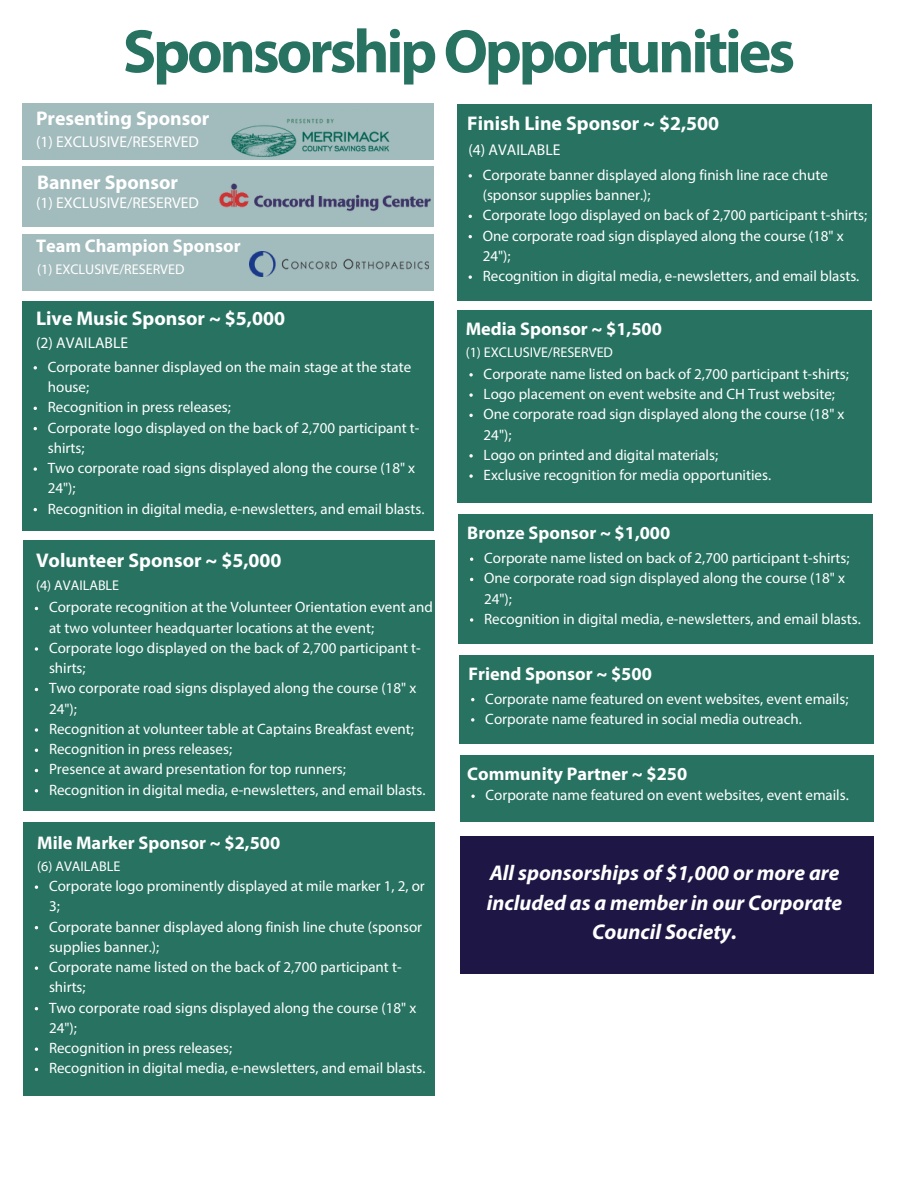
<style>
.page{position:relative;width:918px;height:1188px;background:#fff}
.page>*{position:absolute;margin:0;border:0;box-sizing:border-box;transform-origin:0 0}
.t1{font:700 61.8px "Myriad Pro";letter-spacing:-.05em;color:#277261}
.t2{font:italic 700 21.3px/29.2px "Myriad Pro";color:#fff;text-align:center}
.t3{font:700 19.8px "Myriad Pro";color:#fff}
.t4{font:700 18.3px "Myriad Pro";color:#fff}
.t5{font:15.6px "Myriad Pro";color:#fff}
.t6{font:15px/20.2px "Myriad Pro";color:#fff}
.t7{font:14.1px "Myriad Pro";color:#fff}
</style>
<div class="page">
<div style="left:22px;top:103px;width:412px;height:57px;background:#a2bbbd"></div>
<div style="left:22px;top:167px;width:412px;height:60px;background:#a2bbbd"></div>
<div style="left:459px;top:655px;width:414px;height:88px;background:#277261"></div>
<div style="left:22px;top:234px;width:412px;height:57px;background:#a2bbbd"></div>
<div style="left:22px;top:301px;width:412px;height:230px;background:#277261"></div>
<div style="left:23px;top:540px;width:412px;height:271px;background:#277261"></div>
<div style="left:24px;top:822px;width:411px;height:274px;background:#277261"></div>
<div style="left:458px;top:105px;width:414px;height:196px;background:#277261"></div>
<div style="left:459px;top:514px;width:414px;height:129px;background:#277261"></div>
<div style="left:458px;top:310px;width:414px;height:192px;background:#277261"></div>
<div style="left:460px;top:755px;width:414px;height:67px;background:#277261"></div>
<div style="left:460px;top:836px;width:414px;height:138px;background:#1e1644"></div>
<img style="left:231px;top:118px;width:159px;height:38px">
<img style="left:219px;top:183px;width:212px;height:28px">
<img style="left:249px;top:251px;width:179px;height:25px">
<svg style="left:34px;top:366px;width:3px;height:4px"></svg>
<svg style="left:34px;top:467px;width:3px;height:4px"></svg>
<svg style="left:35px;top:647px;width:3px;height:4px"></svg>
<svg style="left:35px;top:728px;width:3px;height:4px"></svg>
<svg style="left:35px;top:885px;width:3px;height:4px"></svg>
<svg style="left:35px;top:966px;width:3px;height:4px"></svg>
<svg style="left:35px;top:1047px;width:3px;height:4px"></svg>
<svg style="left:469px;top:174px;width:3px;height:4px"></svg>
<svg style="left:469px;top:275px;width:3px;height:4px"></svg>
<svg style="left:470px;top:618px;width:3px;height:4px"></svg>
<svg style="left:471px;top:718px;width:3px;height:4px"></svg>
<svg style="left:471px;top:795px;width:4px;height:3px"></svg>
<svg style="left:469px;top:373px;width:4px;height:4px"></svg>
<svg style="left:469px;top:393px;width:4px;height:4px"></svg>
<svg style="left:469px;top:414px;width:4px;height:3px"></svg>
<svg style="left:469px;top:454px;width:4px;height:4px"></svg>
<svg style="left:469px;top:474px;width:4px;height:4px"></svg>
<h2 class="t1" style="left:123px;top:26px;width:674px">SponsorshipOpportunities</h2>
<h2 class="t3" style="left:36px;top:110px;width:175px">Presenting Sponsor</h2>
<h4 class="t5" style="left:36px;top:135px;width:164px">(1) EXCLUSIVE/RESERVED</h4>
<p class="t3" style="left:37px;top:174px;width:142px">Banner Sponsor</p>
<h4 class="t5" style="left:36px;top:197px;width:164px">(1) EXCLUSIVE/RESERVED</h4>
<h3 class="t4" style="left:36px;top:238px;width:206px">Team Champion Sponsor</h3>
<p class="t7" style="left:37px;top:263px;width:149px">(1) EXCLUSIVE/RESERVED</p>
<h4 class="t3" style="left:36px;top:310px;width:251px">Live Music Sponsor ~ $5,000</h4>
<h2 class="t5" style="left:36px;top:336px;width:94px">(2) AVAILABLE</h2>
<h4 class="t6" style="left:48px;top:358px;width:365px">Corporate banner displayed on the main stage at the state house;</h4>
<p class="t6" style="left:48px;top:398px;width:185px">Recognition in press releases;</p>
<p class="t6" style="left:48px;top:419px;width:373px">Corporate logo displayed on the back of 2,700 participant t&shy;shirts;</p>
<p class="t6" style="left:48px;top:459px;width:369px">Two corporate road signs displayed along the course (18" x<br>24");</p>
<p class="t6" style="left:48px;top:500px;width:378px">Recognition in digital media, e-newsletters, and email blasts.</p>
<p class="t3" style="left:36px;top:552px;width:247px">Volunteer Sponsor ~ $5,000</p>
<h2 class="t7" style="left:36px;top:579px;width:85px">(4) AVAILABLE</h2>
<h4 class="t6" style="left:49px;top:599px;width:385px">Corporate recognition at the Volunteer Orientation event and at two volunteer headquarter locations at the event;</h4>
<p class="t6" style="left:49px;top:639px;width:373px">Corporate logo displayed on the back of 2,700 participant t&shy;shirts;</p>
<p class="t6" style="left:49px;top:680px;width:369px">Two corporate road signs displayed along the course (18" x<br>24");</p>
<p class="t6" style="left:49px;top:720px;width:366px">Recognition at volunteer table at Captains Breakfast event;</p>
<p class="t6" style="left:49px;top:740px;width:185px">Recognition in press releases;</p>
<p class="t6" style="left:49px;top:761px;width:298px">Presence at award presentation for top runners;</p>
<p class="t6" style="left:49px;top:781px;width:378px">Recognition in digital media, e-newsletters, and email blasts.</p>
<p class="t4" style="left:37px;top:836px;width:245px">Mile Marker Sponsor ~ $2,500</p>
<h3 class="t7" style="left:37px;top:860px;width:85px">(6) AVAILABLE</h3>
<h3 class="t6" style="left:49px;top:877px;width:377px">Corporate logo prominently displayed at mile marker 1, 2, or<br>3;</h3>
<h4 class="t6" style="left:49px;top:918px;width:375px">Corporate banner displayed along finish line chute (sponsor supplies banner.);</h4>
<p class="t6" style="left:49px;top:958px;width:354px">Corporate name listed on the back of 2,700 participant t&shy;shirts;</p>
<p class="t6" style="left:49px;top:999px;width:369px">Two corporate road signs displayed along the course (18" x<br>24");</p>
<p class="t6" style="left:49px;top:1039px;width:185px">Recognition in press releases;</p>
<p class="t6" style="left:49px;top:1059px;width:378px">Recognition in digital media, e-newsletters, and email blasts.</p>
<p class="t7" style="left:141px;top:882px;width:30px">2020</p>
<p class="t3" style="left:467px;top:115px;width:254px">Finish Line Sponsor ~ $2,500</p>
<p class="t5" style="left:468px;top:143px;width:94px">(4) AVAILABLE</p>
<h4 class="t6" style="left:483px;top:166px;width:347px">Corporate banner displayed along finish line race chute (sponsor supplies banner.);</h4>
<h2 class="t6" style="left:483px;top:206px;width:386px">Corporate logo displayed on back of 2,700 participant t-shirts;</h2>
<h4 class="t6" style="left:483px;top:227px;width:362px">One corporate road sign displayed along the course (18" x<br>24");</h4>
<p class="t6" style="left:483px;top:267px;width:378px">Recognition in digital media, e-newsletters, and email blasts.</p>
<p class="t4" style="left:466px;top:321px;width:198px">Media Sponsor ~ $1,500</p>
<p class="t7" style="left:466px;top:346px;width:149px">(1) EXCLUSIVE/RESERVED</p>
<p class="t6" style="left:484px;top:365px;width:367px">Corporate name listed on back of 2,700 participant t-shirts;</p>
<h3 class="t6" style="left:484px;top:385px;width:353px">Logo placement on event website and CH Trust website;</h3>
<p class="t6" style="left:484px;top:405px;width:362px">One corporate road sign displayed along the course (18" x<br>24");</p>
<p class="t6" style="left:484px;top:446px;width:236px">Logo on printed and digital materials;</p>
<p class="t6" style="left:484px;top:466px;width:289px">Exclusive recognition for media opportunities.</p>
<h3 class="t4" style="left:467px;top:525px;width:205px">Bronze Sponsor ~ $1,000</h3>
<p class="t6" style="left:484px;top:549px;width:367px">Corporate name listed on back of 2,700 participant t-shirts;</p>
<p class="t6" style="left:484px;top:570px;width:362px">One corporate road sign displayed along the course (18" x<br>24");</p>
<h3 class="t6" style="left:484px;top:610px;width:378px">Recognition in digital media, e-newsletters, and email blasts.</h3>
<h4 class="t4" style="left:468px;top:666px;width:185px">Friend Sponsor ~ $500</h4>
<p class="t6" style="left:485px;top:690px;width:365px">Corporate name featured on event websites, event emails;</p>
<p class="t6" style="left:485px;top:710px;width:318px">Corporate name featured in social media outreach.</p>
<p class="t4" style="left:467px;top:766px;width:221px">Community Partner ~ $250</p>
<p class="t6" style="left:486px;top:786px;width:365px">Corporate name featured on event websites, event emails.</p>
<p class="t2" style="left:487px;top:860px;width:357px">All sponsorships of $1,000 or more are included as a member in our Corporate<br>Council Society.</p>
</div>
